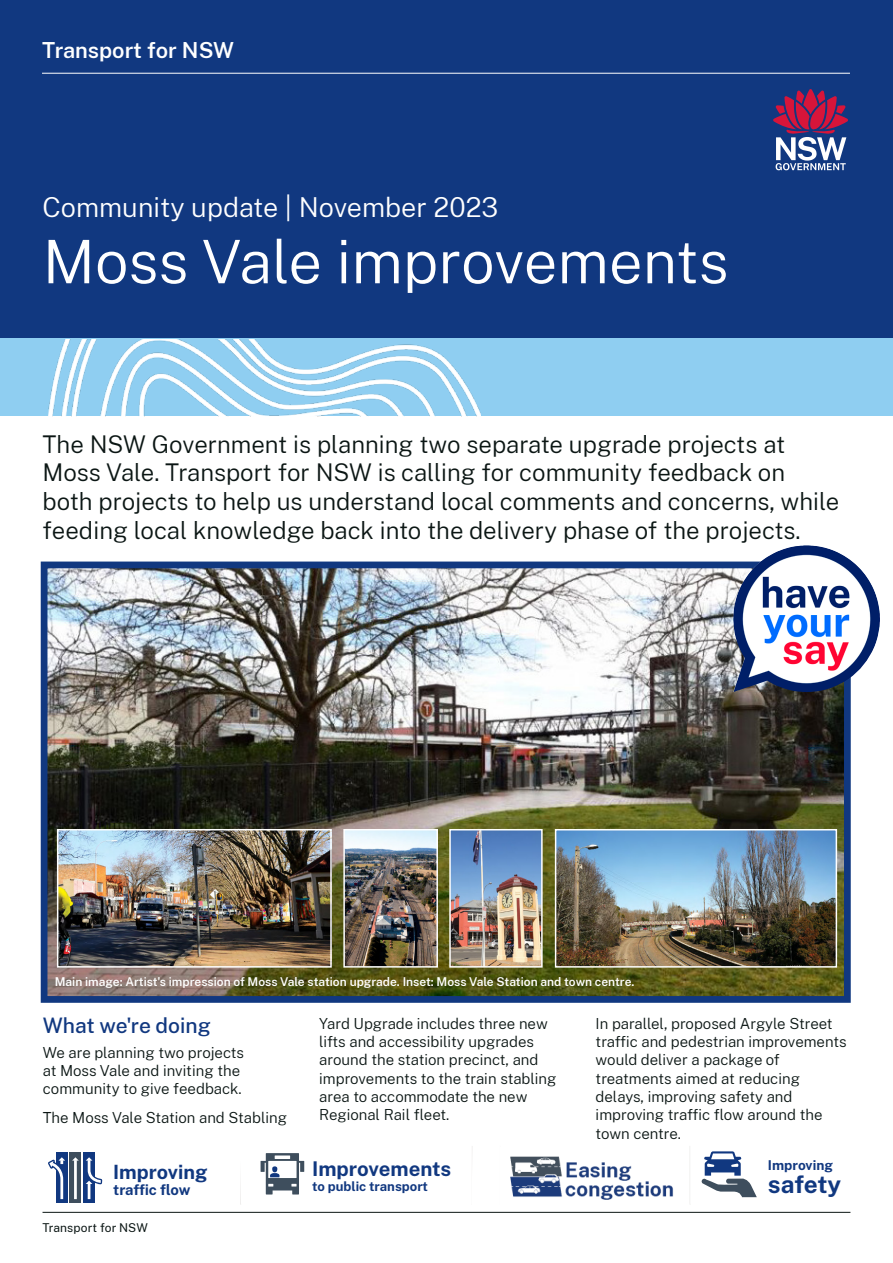
<style>
.page{position:relative;width:893px;height:1263px;background:#fff}
.page>*{position:absolute;margin:0;border:0;box-sizing:border-box;transform-origin:0 0}
.Document_Title{font:300 60px "Public Sans NSW";color:#fff}
.Document_Title-2{font:300 27px "Public Sans NSW";color:#fff}
.t1{font:700 24.3px "Public Sans NSW";letter-spacing:-.005em;color:#113880}
.Intro_Copy{font:300 24px/28.8px "Public Sans NSW";color:#0b1614}
.Descriptor{font:600 21.75px "Public Sans NSW";color:#fff}
.Heading_3__H3{font:500 21px "Public Sans NSW";color:#113880}
.t2{font:700 20.25px "Public Sans NSW";color:#113880}
.t3{font:700 19.65px "Public Sans NSW";color:#113880}
.Body{font:300 15px/18.3px "Public Sans NSW";color:#0b1614}
.t4{font:700 14.7px "Public Sans NSW";letter-spacing:-.01em;color:#113880}
.t5{font:700 13.5px "Public Sans NSW";color:#113880}
.t6{font:700 13.05px "Public Sans NSW";color:#113880}
.t7{font:600 12px "Public Sans NSW";color:#fff}
.t8{font:12px "Public Sans NSW";letter-spacing:.005em;color:#0b1614}
</style>
<div class="page">
<div style="left:0;top:0;width:893px;height:339px;background:#113880"></div>
<hr style="left:42px;top:73px;width:808px;height:1px;background:#fff">
<svg style="left:773px;top:89px;width:75px;height:81px"></svg>
<div style="left:0;top:339px;width:893px;height:77px;background:#8fcef1"></div>
<img style="left:49px;top:339px;width:432px;height:77px">
<img style="left:49px;top:569px;width:794px;height:426px">
<div style="left:41px;top:561px;width:810px;height:442px;border:7px solid #113880"></div>
<img style="left:733px;top:545px;width:147px;height:147px">
<img style="left:60px;top:832px;width:269px;height:133px">
<div style="left:57px;top:829px;width:275px;height:139px;border:2px solid #fff"></div>
<img style="left:346px;top:832px;width:89px;height:133px">
<div style="left:343px;top:829px;width:95px;height:139px;border:2px solid #fff"></div>
<img style="left:452px;top:832px;width:88px;height:133px">
<div style="left:449px;top:829px;width:94px;height:139px;border:2px solid #fff"></div>
<img style="left:558px;top:832px;width:276px;height:133px">
<div style="left:555px;top:829px;width:282px;height:139px;border:2px solid #fff"></div>
<svg style="left:689px;top:1146px;width:68px;height:57px"></svg>
<svg style="left:240px;top:1153px;width:65px;height:52px"></svg>
<svg style="left:48px;top:1152px;width:55px;height:51px"></svg>
<img style="left:510px;top:1156px;width:163px;height:44px">
<hr style="left:43px;top:1212px;width:807px;height:1px;background:#0b1614">
<p class="Descriptor" style="left:42px;top:34px;width:193px">Transport for NSW</p>
<p class="Document_Title-2" style="left:43px;top:188px;width:457px">Community update | November 2023</p>
<p class="Document_Title" style="left:43px;top:217px;width:688px">Moss Vale improvements</p>
<p class="Intro_Copy" style="left:43px;top:428px;width:798px">The NSW Government is planning two separate upgrade projects at Moss Vale. Transport for NSW is calling for community feedback on both projects to help us understand local comments and concerns, while feeding local knowledge back into the delivery phase of the projects.</p>
<p class="t7" style="left:55px;top:973px;width:581px">Main image: Artist's impression of Moss Vale station upgrade. Inset: Moss Vale Station and town centre.</p>
<h3 class="Heading_3__H3" style="left:43px;top:1010px;width:170px">What we're doing</h3>
<p class="Body" style="left:43px;top:1042px;width:203px">We are planning two projects at Moss Vale and inviting the community to give feedback.</p>
<p class="Body" style="left:43px;top:1108px;width:246px">The Moss Vale Station and Stabling</p>
<p class="t3" style="left:113px;top:1157px;width:96px">Improving</p>
<p class="t4" style="left:113px;top:1179px;width:79px">traffic flow</p>
<p class="t8" style="left:43px;top:1219px;width:107px">Transport for NSW</p>
<p class="Body" style="left:319px;top:1013px;width:239px">Yard Upgrade includes three new lifts and accessibility upgrades around the station precinct, and improvements to the train stabling area to accommodate the new<br>Regional Rail fleet.</p>
<p class="Body" style="left:596px;top:1013px;width:252px">In parallel, proposed Argyle Street traffic and pedestrian improvements would deliver a package of treatments aimed at reducing delays, improving safety and improving traffic flow around the town centre.</p>
<p class="t5" style="left:768px;top:1155px;width:66px">Improving</p>
<p class="t1" style="left:768px;top:1165px;width:75px">safety</p>
<p class="t2" style="left:312px;top:1153px;width:141px">Improvements</p>
<p class="t6" style="left:312px;top:1176px;width:117px">to public transport</p>
</div>
